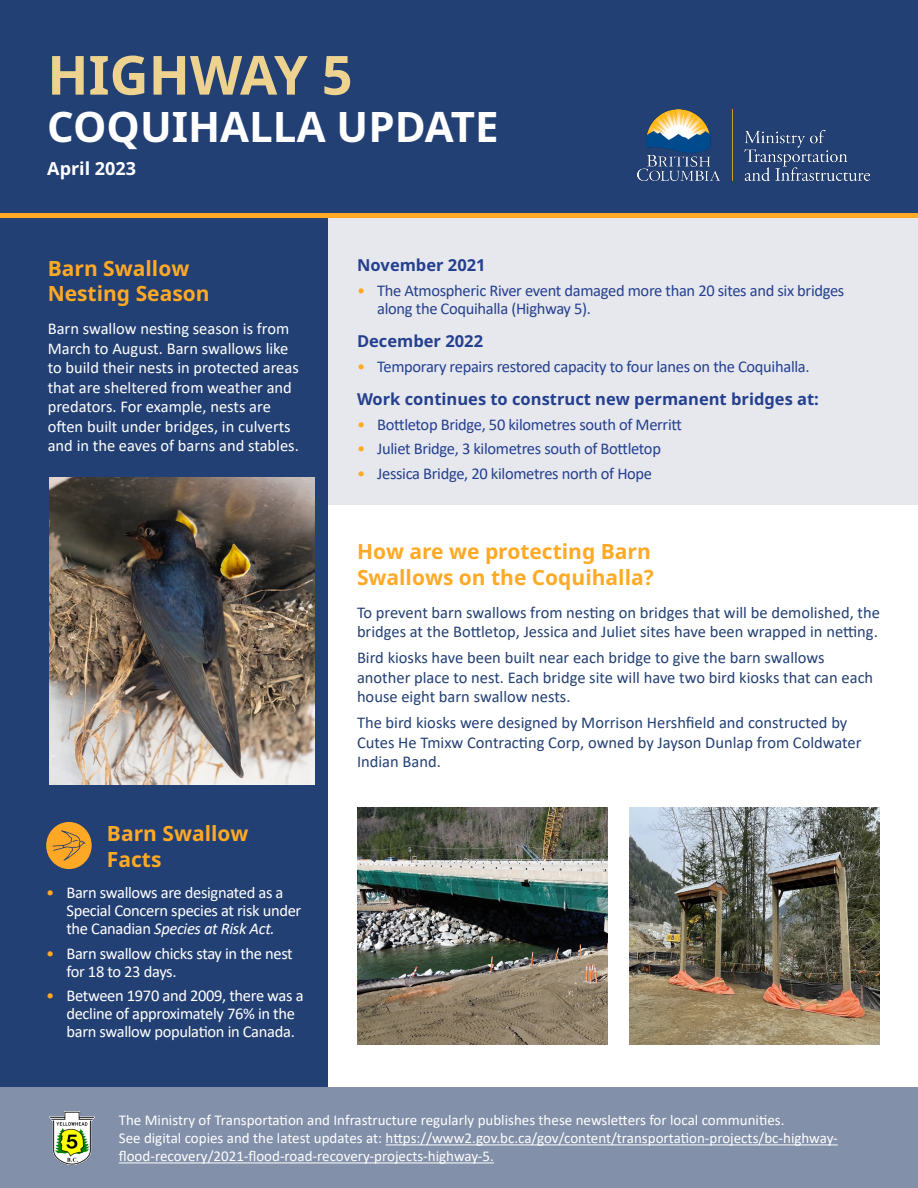
<style>
.page{position:relative;width:918px;height:1188px;background:#fff}
.page>*{position:absolute;margin:0;border:0;box-sizing:border-box;transform-origin:0 0}
.t1{font:700 54px "BC Sans";color:#edd38f}
.t2{font:700 42px "BC Sans";color:#fff}
.t3{font:700 21px/25.2px "BC Sans";color:#ffa925}
.t4{font:700 18px "BC Sans";color:#fff}
.t5{font:16.5px/19.5px "Calibri";letter-spacing:-.015em;color:#fff}
.t6{font:16.5px/19.5px "Calibri";color:#234074}
.t7{font:16.5px/18px "Calibri";letter-spacing:-.02em;color:#25408f}
.t8{font:700 16.5px "BC Sans";color:#25408f}
.t9{font:15px/18px "Calibri";color:#fff}
.s1{color:#ffa925}
.s2{font-style:italic}
</style>
<div class="page">
<div style="left:0;top:180px;width:918px;height:325px;background:#e6e8ed"></div>
<img style="left:357px;top:808px;width:251px;height:236px">
<img style="left:629px;top:808px;width:251px;height:236px">
<div style="left:0;top:218px;width:328px;height:884px;background:#234074"></div>
<img style="left:49px;top:477px;width:265px;height:308px">
<div style="left:46px;top:822px;width:46px;height:47px;background:#ffa826;border-radius:50%"></div>
<svg style="left:52px;top:830px;width:33px;height:31px"></svg>
<div style="left:0;top:0;width:888px;height:213px;background:#234074"></div>
<img style="left:637px;top:109px;width:232px;height:71px">
<div style="left:888px;top:0;width:30px;height:213px;background:#234074"></div>
<div style="left:0;top:1087px;width:918px;height:101px;background:#8290a9"></div>
<hr style="left:386px;top:1144px;width:452px;height:1px;background:#fff">
<hr style="left:119px;top:1162px;width:375px;height:1px;background:#fff">
<img style="left:50px;top:1111px;width:45px;height:53px">
<div style="left:0;top:213px;width:918px;height:5px;background:#ffa925"></div>
<h1 class="t1" style="left:47px;top:37px;width:307px">HIGHWAY 5</h1>
<h2 class="t2" style="left:47px;top:97px;width:453px">COQUIHALLA UPDATE</h2>
<p class="t4" style="left:47px;top:156px;width:90px">April 2023</p>
<p class="t3" style="left:48px;top:256px;width:163px">Barn Swallow<br>Nesting Season</p>
<p class="t5" style="left:48px;top:319px;width:253px">Barn swallow nesting season is from March to August. Barn swallows like to build their nests in protected areas that are sheltered from weather and predators. For example, nests are often built under bridges, in culverts and in the eaves of barns and stables.</p>
<p class="t3" style="left:107px;top:822px;width:143px">Barn Swallow<br>Facts</p>
<p class="t5" style="left:66px;top:883px;width:236px;line-height:18px;text-indent:-20px"><span class="s1">•</span> Barn swallows are designated as a<br>Special Concern species at risk under the Canadian <span class="s2">Species at Risk Act.</span></p>
<p class="t5" style="left:66px;top:944px;width:228px;line-height:18px;text-indent:-20px"><span class="s1">•</span> Barn swallow chicks stay in the nest for 18 to 23 days.</p>
<p class="t5" style="left:66px;top:986px;width:239px;line-height:18px;text-indent:-20px"><span class="s1">•</span> Between 1970 and 2009, there was a decline of approximately 76% in the barn swallow population in Canada.</p>
<p class="t8" style="left:357px;top:254px;width:130px">November 2021</p>
<p class="t7" style="left:377px;top:281px;width:469px;text-indent:-20px"><span class="s1">•</span> The Atmospheric River event damaged more than 20 sites and six bridges along the Coquihalla (Highway 5).</p>
<p class="t8" style="left:357px;top:330px;width:128px">December 2022</p>
<p class="t7" style="left:357px;top:357px;width:454px"><span class="s1">•</span> Temporary repairs restored capacity to four lanes on the Coquihalla.</p>
<p class="t8" style="left:357px;top:388px;width:463px">Work continues to construct new permanent bridges at:</p>
<p class="t7" style="left:357px;top:415px;width:326px"><span class="s1">•</span> Bottletop Bridge, 50 kilometres south of Merritt</p>
<p class="t7" style="left:357px;top:440px;width:306px"><span class="s1">•</span> Juliet Bridge, 3 kilometres south of Bottletop</p>
<p class="t7" style="left:357px;top:464px;width:297px"><span class="s1">•</span> Jessica Bridge, 20 kilometres north of Hope</p>
<p class="t3" style="left:357px;top:540px;width:298px">How are we protecting Barn<br>Swallows on the Coquihalla?</p>
<p class="t6" style="left:357px;top:602px;width:524px">To prevent barn swallows from nesting on bridges that will be demolished, the bridges at the Bottletop, Jessica and Juliet sites have been wrapped in netting.</p>
<p class="t6" style="left:357px;top:647px;width:518px">Bird kiosks have been built near each bridge to give the barn swallows another place to nest. Each bridge site will have two bird kiosks that can each house eight barn swallow nests.</p>
<p class="t6" style="left:357px;top:712px;width:506px">The bird kiosks were designed by Morrison Hershfield and constructed by<br>Cutes He Tmixw Contracting Corp, owned by Jayson Dunlap from Coldwater<br>Indian Band.</p>
<p class="t9" style="left:119px;top:1111px;width:721px">The Ministry of Transportation and Infrastructure regularly publishes these newsletters for local communities.<br>See digital copies and the latest updates at: https://www2.gov.bc.ca/gov/content/transportation-projects/bc-highway&shy;flood-recovery/2021-flood-road-recovery-projects-highway-5.</p>
</div>
